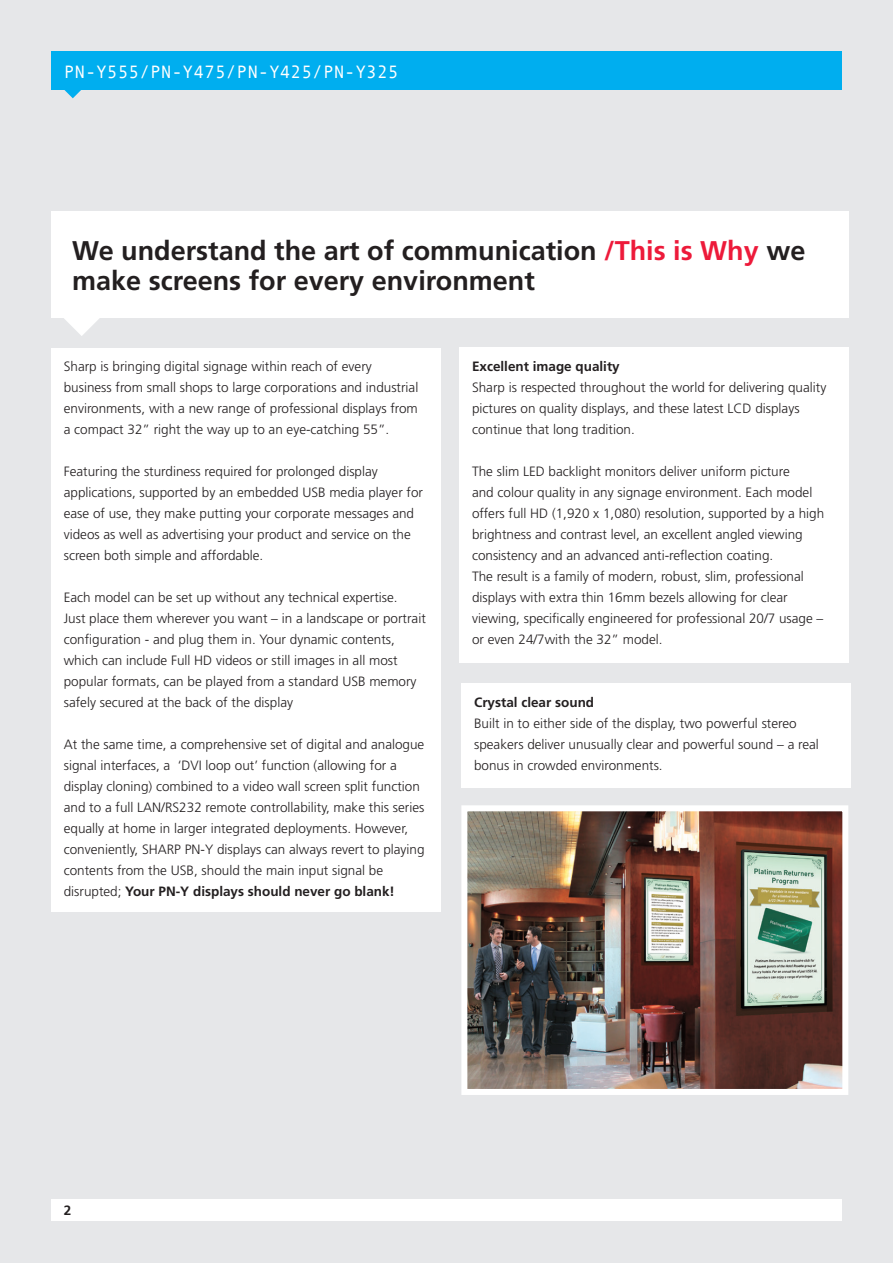
<style>
.page{position:relative;width:893px;height:1263px;background:#e6e7e9}
.page>*{position:absolute;margin:0;border:0;box-sizing:border-box;transform-origin:0 0}
.t1{font:700 27px/30px "Frutiger";color:#231f20}
.t2{font:18px "Andale Mono";color:#fff}
.t3{font:300 13.5px/21px "Frutiger";color:#231f20}
.t4{font:700 13.5px "Frutiger";color:#231f20}
.s1{color:#ed1a3a}
.s2{font-weight:700}
</style>
<div class="page">
<div style="left:51px;top:1199px;width:791px;height:21px;background:#fff"></div>
<div style="left:51px;top:348px;width:389px;height:563px;background:#fff"></div>
<div style="left:51px;top:51px;width:791px;height:38px;background:#00aeef"></div>
<svg style="left:64px;top:89px;width:18px;height:9px"></svg>
<div style="left:459px;top:348px;width:389px;height:315px;background:#fff"></div>
<div style="left:51px;top:212px;width:797px;height:106px;background:#fff"></div>
<svg style="left:64px;top:318px;width:35px;height:18px"></svg>
<div style="left:461px;top:683px;width:389px;height:105px;background:#fff"></div>
<img style="left:468px;top:812px;width:373px;height:276px">
<div style="left:461px;top:805px;width:387px;height:290px;border:6px solid #fff"></div>
<p class="t2" style="left:64px;top:60px;width:336px">PN-Y555/PN-Y475/PN-Y425/PN-Y325</p>
<p class="t1" style="left:72px;top:235px;width:735px">We understand the art of communication <span class="s1">/This is Why</span> we make screens for every environment</p>
<p class="t3" style="left:64px;top:356px;width:356px">Sharp is bringing digital signage within reach of every business from small shops to large corporations and industrial environments, with a new range of professional displays from a compact 32” right the way up to an eye-catching 55”.</p>
<p class="t3" style="left:64px;top:461px;width:361px">Featuring the sturdiness required for prolonged display applications, supported by an embedded USB media player for ease of use, they make putting your corporate messages and videos as well as advertising your product and service on the screen both simple and affordable.</p>
<p class="t3" style="left:64px;top:587px;width:364px">Each model can be set up without any technical expertise.<br>Just place them wherever you want – in a landscape or portrait configuration - and plug them in. Your dynamic contents, which can include Full HD videos or still images in all most popular formats, can be played from a standard USB memory safely secured at the back of the display</p>
<p class="t3" style="left:64px;top:734px;width:362px">At the same time, a comprehensive set of digital and analogue signal interfaces, a ‘DVI loop out’ function (allowing for a display cloning) combined to a video wall screen split function and to a full LAN/RS232 remote controllability, make this series equally at home in larger integrated deployments. However, conveniently, SHARP PN-Y displays can always revert to playing contents from the USB, should the main input signal be disrupted; <span class="s2">Your PN-Y displays should never go blank!</span></p>
<p class="t4" style="left:472px;top:358px;width:149px">Excellent image quality</p>
<p class="t3" style="left:472px;top:377px;width:356px">Sharp is respected throughout the world for delivering quality pictures on quality displays, and these latest LCD displays continue that long tradition.</p>
<p class="t3" style="left:472px;top:461px;width:354px">The slim LED backlight monitors deliver uniform picture<br>and colour quality in any signage environment. Each model offers full HD (1,920 x 1,080) resolution, supported by a high brightness and contrast level, an excellent angled viewing consistency and an advanced anti-reflection coating.</p>
<p class="t3" style="left:472px;top:566px;width:353px">The result is a family of modern, robust, slim, professional displays with extra thin 16mm bezels allowing for clear viewing, specifically engineered for professional 20/7 usage – or even 24/7with the 32” model.</p>
<p class="t4" style="left:474px;top:694px;width:122px">Crystal clear sound</p>
<p class="t3" style="left:474px;top:712px;width:346px">Built in to either side of the display, two powerful stereo speakers deliver unusually clear and powerful sound – a real bonus in crowded environments.</p>
<p class="t4" style="left:64px;top:1202px;width:9px">2</p>
</div>
